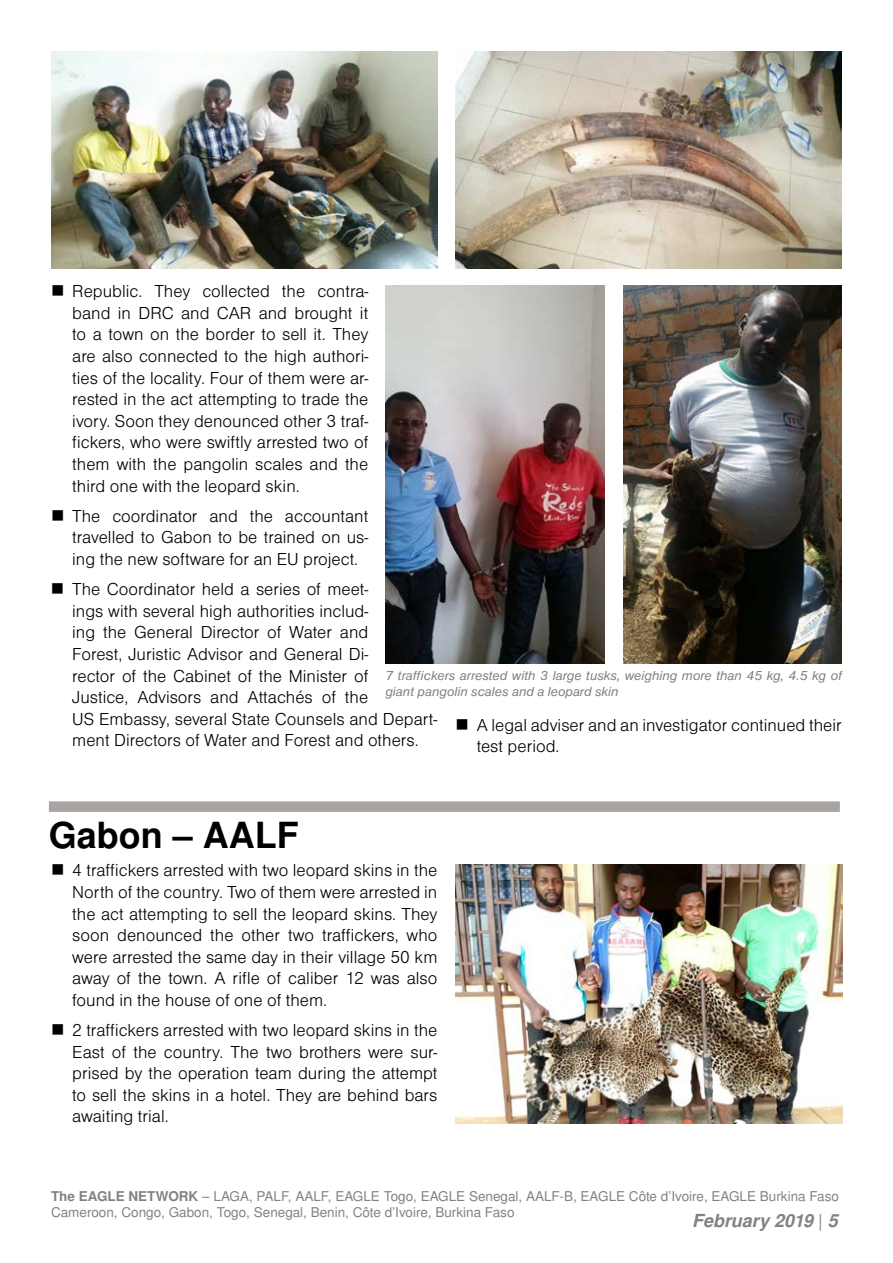
<style>
.page{position:relative;width:893px;height:1263px;background:#fff}
.page>*{position:absolute;margin:0;border:0;box-sizing:border-box;transform-origin:0 0}
.t1{font:700 36px "Nimbus Sans LOT";color:#000}
.t2{font:18px/21.6px "Nimbus Sans DOT Ligh";color:#000;text-align:justify}
.t3{font:italic 700 18px "Nimbus Sans LOT";color:#808285}
.t4{font:13.5px/16.2px "Nimbus Sans LOT";color:#808285}
.t5{font:italic 13.5px/16.2px "Nimbus Sans DOT";color:#808285}
.s1{font-weight:700}
.s2{font-weight:400;font-style:normal}
</style>
<div class="page">
<div style="left:49px;top:801px;width:791px;height:11px;background:#a9a3a1"></div>
<img style="left:385px;top:286px;width:219px;height:378px">
<img style="left:623px;top:286px;width:219px;height:378px">
<img style="left:51px;top:51px;width:386px;height:217px">
<img style="left:455px;top:51px;width:387px;height:217px">
<img style="left:455px;top:864px;width:387px;height:260px">
<p class="t2" style="left:72px;top:281px;width:298px">Republic. They collected the contra&shy;band in DRC and CAR and brought it to a town on the border to sell it. They are also connected to the high authori&shy;ties of the locality. Four of them were ar&shy;rested in the act attempting to trade the ivory. Soon they denounced other 3 traf&shy;fickers, who were swiftly arrested two of them with the pangolin scales and the third one with the leopard skin.</p>
<p class="t2" style="left:72px;top:505px;width:298px">The coordinator and the accountant travelled to Gabon to be trained on us&shy;ing the new software for an EU project.</p>
<p class="t2" style="left:72px;top:579px;width:367px;text-align:left">The Coordinator held a series of meet-<br>ings with several high authorities includ-<br>ing the General Director of Water and<br>Forest, Juristic Advisor and General Di-<br>rector of the Cabinet of the Minister of<br>Justice, Advisors and Attachés of the<br>US Embassy, several State Counsels and Depart&shy;ment Directors of Water and Forest and others.</p>
<p class="t5" style="left:385px;top:667px;width:458px">7 traffickers arrested with 3 large tusks, weighing more than 45 kg, 4.5 kg of giant pangolin scales and a leopard skin</p>
<p class="t2" style="left:477px;top:714px;width:367px">A legal adviser and an investigator continued their test period.</p>
<h1 class="t1" style="left:49px;top:814px;width:252px">Gabon – AALF</h1>
<p class="t2" style="left:72px;top:860px;width:367px">4 traffickers arrested with two leopard skins in the North of the country. Two of them were arrested in the act attempting to sell the leopard skins. They soon denounced the other two traffickers, who were arrested the same day in their village 50 km away of the town. A rifle of caliber 12 was also found in the house of one of them.</p>
<p class="t2" style="left:72px;top:1019px;width:367px">2 traffickers arrested with two leopard skins in the East of the country. The two brothers were sur&shy;prised by the operation team during the attempt to sell the skins in a hotel. They are behind bars awaiting trial.</p>
<p class="t4" style="left:51px;top:1189px;width:789px"><span class="s1">The EAGLE NETWORK</span> – LAGA, PALF, AALF, EAGLE Togo, EAGLE Senegal, AALF-B, EAGLE Côte d’Ivoire, EAGLE Burkina Faso<br>Cameroon, Congo, Gabon, Togo, Senegal, Benin, Côte d’Ivoire, Burkina Faso</p>
<p class="t3" style="left:692px;top:1210px;width:147px">February 2019 <span class="s2">|</span> 5</p>
</div>
